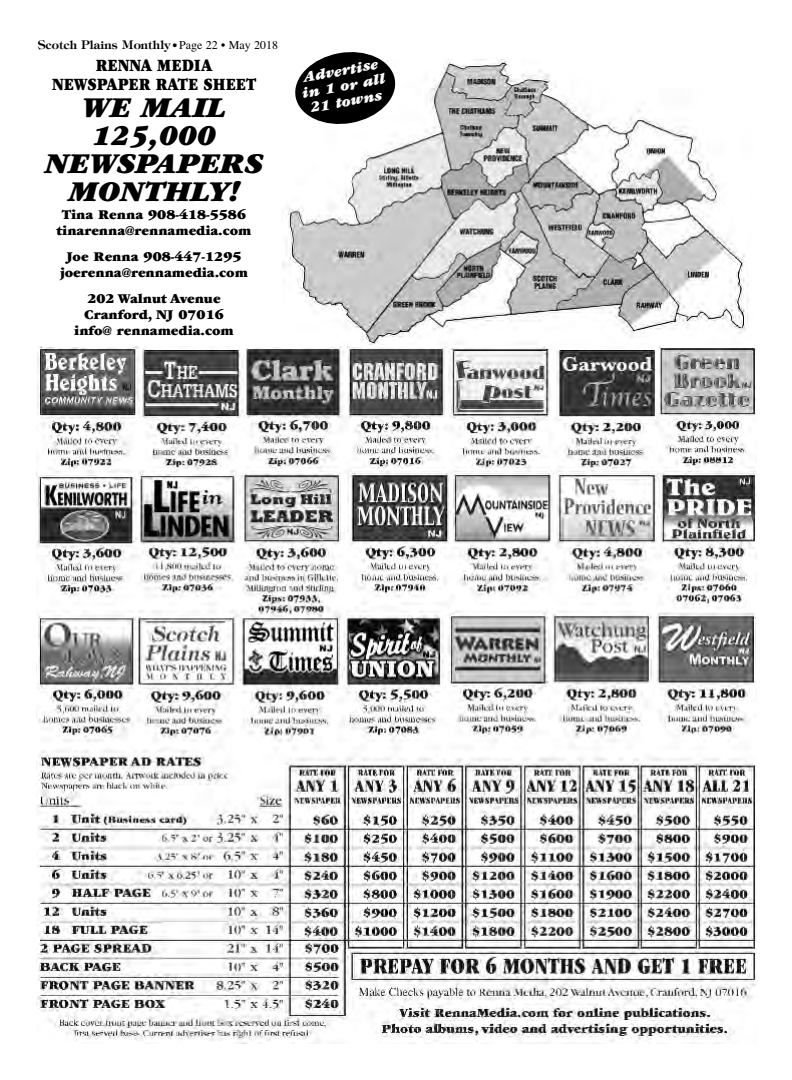
<style>
.page{position:relative;width:792px;height:1080px;background:#fff}
.page>*{position:absolute;margin:0;border:0;box-sizing:border-box;transform-origin:0 0}
.t1{font:italic 900 30px/28px "Garamond";color:#000;text-align:center}
.t2{font:900 18px/19px "Garamond";color:#000;text-align:center;scale:.83 1}
.t3{font:italic 900 15.5px/15.6px "Garamond";color:#fff;text-align:center}
.t4{font:900 14px/16px "Garamond";color:#000;text-align:center}
.t5{font:600 12px "Tiffany";color:#000}
.s1{font-family:"Futura";font-weight:700;font-stretch:condensed;font-size:10px}
.s2{font-family:"Times";font-weight:400}
</style>
<div class="page">
<img style="left:37px;top:347px;width:720px;height:697px">
<img style="left:282px;top:59px;width:467px;height:285px">
<svg style="left:292px;top:52px;width:106px;height:76px"></svg>
<p class="t5" style="left:38px;top:38px;width:242px">Scotch Plains Monthly <span class="s1">•</span> <span class="s2">Page 22 • May 2018</span></p>
<p class="t2" style="left:52px;top:58px;width:247px">RENNA MEDIA<br>NEWSPAPER RATE SHEET</p>
<h1 class="t1" style="left:45px;top:96px;width:220px">WE MAIL<br>125,000<br>NEWSPAPERS<br>MONTHLY!</h1>
<p class="t4" style="left:57px;top:208px;width:196px">Tina Renna 908-418-5586 tinarenna@rennamedia.com</p>
<p class="t4" style="left:60px;top:250px;width:189px">Joe Renna 908-447-1295 joerenna@rennamedia.com</p>
<p class="t4" style="left:74px;top:292px;width:161px">202 Walnut Avenue<br>Cranford, NJ 07016 info@ rennamedia.com</p>
<p class="t3" style="left:298px;top:72px;width:86px;rotate:-10deg">Advertise in 1 or all<br>21 towns</p>
</div>
